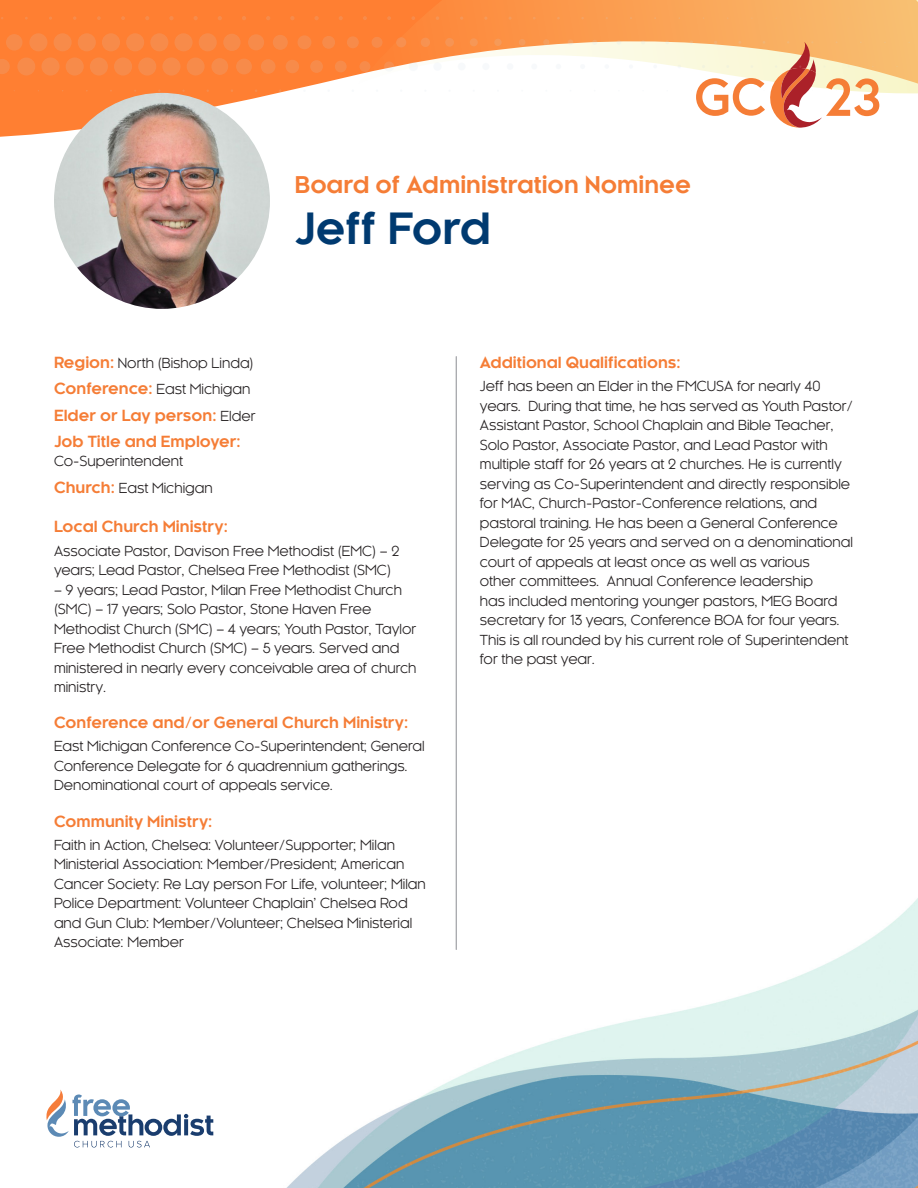
<style>
.page{position:relative;width:918px;height:1188px;background:#fff}
.page>*{position:absolute;margin:0;border:0;box-sizing:border-box;transform-origin:0 0}
.t1{font:700 42px "Kessel 105";color:#003a70}
.t2{font:700 22.5px "Kessel 105";color:#f57d36}
.DESCRIPTION{font:700 15px "Kessel 105";color:#f57d36}
.DESCRIPTION-2{font:13.5px/19.5px "Kessel 105";color:#231f20}
.s1{font-weight:700;font-size:15px;color:#f57d36}
.s2{font-weight:400;font-size:13.5px;color:#231f20}
</style>
<div class="page">
<img style="left:54px;top:163px;width:864px;height:1025px">
<svg style="left:46px;top:1090px;width:167px;height:57px"></svg>
<svg style="left:0;top:0;width:357px;height:159px;fill:#ff7f32"></svg>
<svg style="left:357px;top:0;width:561px;height:94px"></svg>
<svg style="left:73px;top:16px;width:3px;height:4px"></svg>
<svg style="left:97px;top:16px;width:4px;height:4px"></svg>
<svg style="left:121px;top:16px;width:4px;height:4px"></svg>
<svg style="left:145px;top:16px;width:4px;height:4px"></svg>
<svg style="left:169px;top:16px;width:5px;height:4px"></svg>
<svg style="left:193px;top:16px;width:5px;height:4px"></svg>
<svg style="left:218px;top:16px;width:4px;height:4px"></svg>
<svg style="left:242px;top:16px;width:4px;height:4px"></svg>
<svg style="left:266px;top:16px;width:4px;height:4px"></svg>
<svg style="left:290px;top:16px;width:5px;height:4px"></svg>
<svg style="left:314px;top:16px;width:5px;height:4px"></svg>
<svg style="left:339px;top:16px;width:4px;height:4px"></svg>
<svg style="left:363px;top:16px;width:4px;height:4px"></svg>
<svg style="left:387px;top:16px;width:4px;height:4px"></svg>
<svg style="left:411px;top:16px;width:4px;height:4px"></svg>
<svg style="left:436px;top:16px;width:3px;height:4px"></svg>
<svg style="left:460px;top:16px;width:3px;height:4px"></svg>
<div style="left:6px;top:34px;width:16px;height:17px;background:#f78b4a;border-radius:50%"></div>
<div style="left:29px;top:33px;width:18px;height:18px;background:#f78b4a;border-radius:50%"></div>
<div style="left:54px;top:33px;width:18px;height:18px;background:#f78b4a;border-radius:50%"></div>
<div style="left:78px;top:33px;width:18px;height:18px;background:#f78b4a;border-radius:50%"></div>
<div style="left:102px;top:33px;width:18px;height:18px;background:#f78b4a;border-radius:50%"></div>
<div style="left:126px;top:33px;width:18px;height:18px;background:#f78b4a;border-radius:50%"></div>
<div style="left:150px;top:33px;width:18px;height:18px;background:#f78b4a;border-radius:50%"></div>
<div style="left:174px;top:33px;width:19px;height:18px;background:#f78b4a;border-radius:50%"></div>
<div style="left:199px;top:33px;width:18px;height:18px;background:#f78b4a;border-radius:50%"></div>
<div style="left:223px;top:34px;width:18px;height:17px;background:#f78b4a;border-radius:50%"></div>
<div style="left:248px;top:34px;width:16px;height:16px;background:#f78b4a;border-radius:50%"></div>
<div style="left:273px;top:35px;width:15px;height:15px;background:#f78b4a;border-radius:50%"></div>
<div style="left:298px;top:35px;width:13px;height:14px;background:#f78b4a;border-radius:50%"></div>
<div style="left:322px;top:36px;width:13px;height:13px;background:#f78b4a;border-radius:50%"></div>
<div style="left:347px;top:36px;width:12px;height:12px;background:#f78b4a;border-radius:50%"></div>
<div style="left:372px;top:37px;width:11px;height:11px;background:#f78b4a;border-radius:50%"></div>
<div style="left:396px;top:37px;width:10px;height:10px;background:#f79050;border-radius:50%"></div>
<div style="left:421px;top:38px;width:9px;height:9px;background:#f79251;border-radius:50%"></div>
<div style="left:445px;top:38px;width:9px;height:9px;background:#f69454;border-radius:50%"></div>
<div style="left:470px;top:38px;width:8px;height:8px;background:#f69756;border-radius:50%"></div>
<div style="left:494px;top:39px;width:8px;height:7px;background:#f69a58;border-radius:50%"></div>
<div style="left:519px;top:39px;width:7px;height:7px;background:#f59c5c;border-radius:50%"></div>
<svg style="left:543px;top:39px;width:6px;height:6px"></svg>
<svg style="left:568px;top:40px;width:5px;height:5px"></svg>
<svg style="left:592px;top:40px;width:5px;height:5px"></svg>
<svg style="left:617px;top:40px;width:4px;height:5px"></svg>
<svg style="left:641px;top:40px;width:4px;height:4px"></svg>
<svg style="left:665px;top:40px;width:4px;height:4px"></svg>
<svg style="left:0;top:59px;width:10px;height:15px"></svg>
<div style="left:17px;top:58px;width:18px;height:18px;background:#f78b4a;border-radius:50%"></div>
<svg style="left:41px;top:57px;width:19px;height:19px"></svg>
<div style="left:66px;top:57px;width:18px;height:19px;background:#f78b4a;border-radius:50%"></div>
<div style="left:90px;top:57px;width:18px;height:19px;background:#f78b4a;border-radius:50%"></div>
<div style="left:114px;top:57px;width:18px;height:19px;background:#f78b4a;border-radius:50%"></div>
<div style="left:138px;top:57px;width:18px;height:19px;background:#f78b4a;border-radius:50%"></div>
<svg style="left:162px;top:57px;width:19px;height:19px"></svg>
<div style="left:187px;top:58px;width:18px;height:18px;background:#f78b4a;border-radius:50%"></div>
<div style="left:211px;top:58px;width:17px;height:17px;background:#f78b4a;border-radius:50%"></div>
<div style="left:236px;top:59px;width:16px;height:15px;background:#f78b4a;border-radius:50%"></div>
<div style="left:261px;top:59px;width:15px;height:15px;background:#f78b4a;border-radius:50%"></div>
<div style="left:286px;top:60px;width:13px;height:13px;background:#f78b4a;border-radius:50%"></div>
<div style="left:310px;top:60px;width:13px;height:13px;background:#f78b4a;border-radius:50%"></div>
<div style="left:335px;top:61px;width:12px;height:11px;background:#f78b4a;border-radius:50%"></div>
<div style="left:360px;top:61px;width:10px;height:11px;background:#f78b4a;border-radius:50%"></div>
<svg style="left:384px;top:61px;width:10px;height:11px"></svg>
<div style="left:409px;top:62px;width:9px;height:9px;background:#f7f9f6;border-radius:50%"></div>
<div style="left:433px;top:62px;width:9px;height:9px;background:#f7f9fb;border-radius:50%"></div>
<div style="left:458px;top:63px;width:8px;height:7px;background:#f7f9fb;border-radius:50%"></div>
<div style="left:482px;top:63px;width:7px;height:7px;background:#f7f9fb;border-radius:50%"></div>
<div style="left:507px;top:63px;width:6px;height:7px;background:#f7f9fb;border-radius:50%"></div>
<svg style="left:531px;top:64px;width:6px;height:6px"></svg>
<svg style="left:556px;top:64px;width:5px;height:5px"></svg>
<svg style="left:580px;top:64px;width:5px;height:5px"></svg>
<svg style="left:604px;top:64px;width:5px;height:5px"></svg>
<svg style="left:629px;top:64px;width:4px;height:5px"></svg>
<svg style="left:653px;top:65px;width:4px;height:3px"></svg>
<svg style="left:690px;top:41px;width:196px;height:87px"></svg>
<hr style="left:456px;top:356px;width:1px;height:594px;background:#a8a9ad">
<img style="left:54px;top:93px;width:216px;height:216px;border-radius:108px">
<p class="t2" style="left:295px;top:172px;width:398px">Board of Administration Nominee</p>
<p class="t1" style="left:295px;top:205px;width:198px">Jeff Ford</p>
<p class="DESCRIPTION-2" style="left:54px;top:354px;width:201px"><span class="s1">Region:</span> North (Bishop Linda)</p>
<p class="DESCRIPTION-2" style="left:54px;top:380px;width:198px"><span class="s1">Conference:</span> East Michigan</p>
<p class="DESCRIPTION" style="left:54px;top:407px;width:203px">Elder or Lay person: <span class="s2">Elder</span></p>
<p class="DESCRIPTION" style="left:54px;top:433px;width:188px">Job Title and Employer:</p>
<p class="DESCRIPTION-2" style="left:54px;top:452px;width:131px">Co-Superintendent</p>
<p class="DESCRIPTION-2" style="left:54px;top:478px;width:160px"><span class="s1">Church:</span> East Michigan</p>
<p class="DESCRIPTION" style="left:54px;top:518px;width:175px">Local Church Ministry:</p>
<p class="DESCRIPTION-2" style="left:54px;top:541px;width:347px">Associate Pastor, Davison Free Methodist (EMC) – 2 years; Lead Pastor, Chelsea Free Methodist (SMC)</p>
<p class="DESCRIPTION-2" style="left:54px;top:580px;width:364px">– 9 years; Lead Pastor, Milan Free Methodist Church (SMC) – 17 years; Solo Pastor, Stone Haven Free Methodist Church (SMC) – 4 years; Youth Pastor, Taylor Free Methodist Church (SMC) – 5 years. Served and ministered in nearly every conceivable area of church ministry.</p>
<p class="DESCRIPTION" style="left:54px;top:714px;width:356px">Conference and/or General Church Ministry:</p>
<p class="DESCRIPTION-2" style="left:54px;top:737px;width:372px">East Michigan Conference Co-Superintendent; General<br>Conference Delegate for 6 quadrennium gatherings.<br>Denominational court of appeals service.</p>
<p class="DESCRIPTION" style="left:54px;top:813px;width:160px">Community Ministry:</p>
<p class="DESCRIPTION-2" style="left:54px;top:835px;width:373px">Faith in Action, Chelsea: Volunteer/Supporter; Milan Ministerial Association: Member/President; American Cancer Society: Re Lay person For Life, volunteer; Milan Police Department: Volunteer Chaplain’ Chelsea Rod and Gun Club: Member/Volunteer; Chelsea Ministerial Associate: Member</p>
<p class="DESCRIPTION" style="left:480px;top:354px;width:202px">Additional Qualifications:</p>
<p class="DESCRIPTION-2" style="left:480px;top:377px;width:375px">Jeff has been an Elder in the FMCUSA for nearly 40 years. During that time, he has served as Youth Pastor/ Assistant Pastor, School Chaplain and Bible Teacher, Solo Pastor, Associate Pastor, and Lead Pastor with multiple staff for 26 years at 2 churches. He is currently serving as Co-Superintendent and directly responsible for MAC, Church-Pastor-Conference relations, and pastoral training. He has been a General Conference Delegate for 25 years and served on a denominational court of appeals at least once as well as various<br>other committees. Annual Conference leadership<br>has included mentoring younger pastors, MEG Board secretary for 13 years, Conference BOA for four years.<br>This is all rounded by his current role of Superintendent for the past year.</p>
</div>
